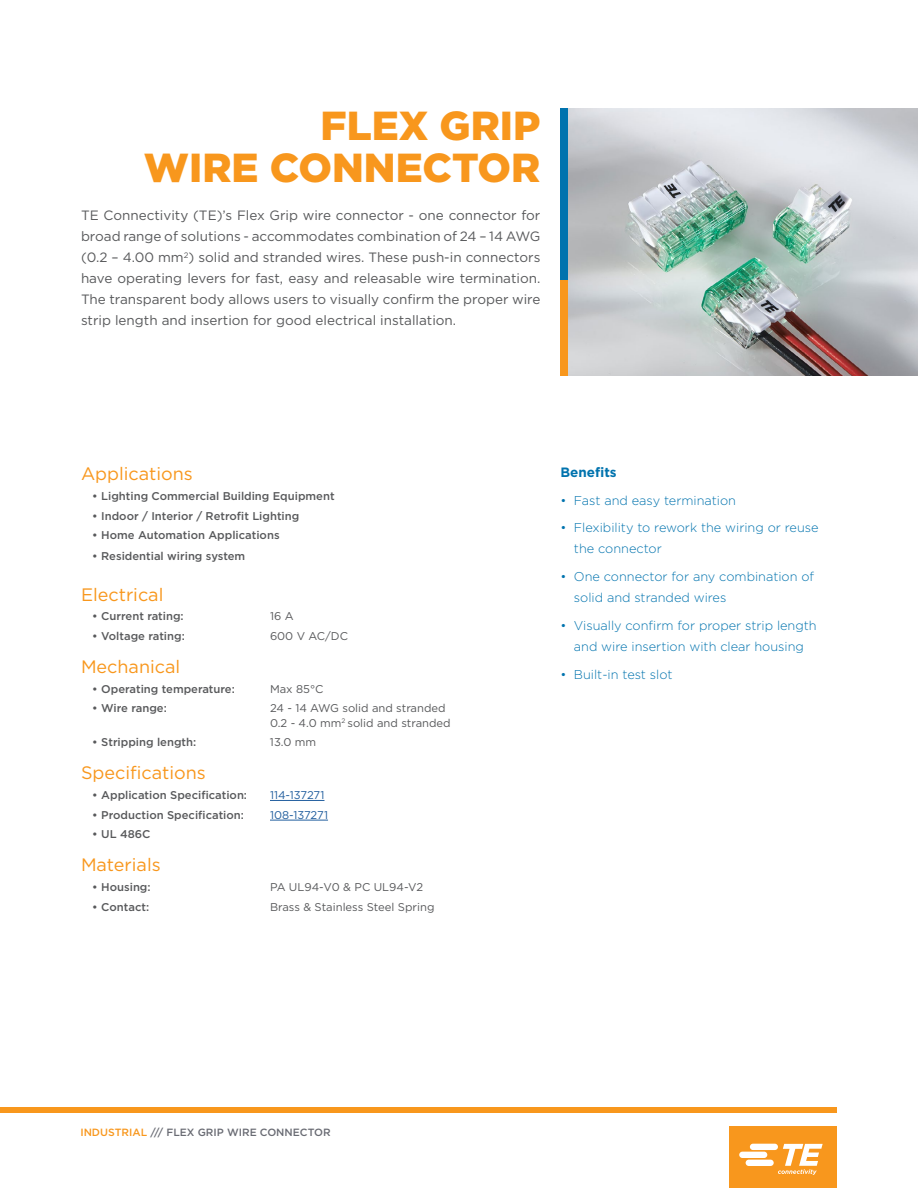
<style>
.page{position:relative;width:918px;height:1188px;background:#fff}
.page>*{position:absolute;margin:0;border:0;box-sizing:border-box;transform-origin:0 0}
.Orange_BODY_HEADINGS{font:900 40.5px/42px "Gotham";color:#f8971d;text-align:right}
.Orange_BODY_HEADINGS-2{font:18px "Gotham";color:#f8971d}
.TEXT_UNDER_BLUE_HEAD{font:13.5px/21px "Gotham";color:#58595b;text-align:justify}
.KEY_FEATURE__TITLE{font:700 13.5px "Gotham";color:#0073ae}
.t1{font:300 12.75px/21px "Gotham";color:#0073ae}
.t2{font:500 11.25px "Gotham";color:#58595b}
.t3{font:11.25px/14.2px "Gotham";color:#58595b}
.t4{font:11.25px "Gotham";color:#215e9e}
.B_Footer_Info{font:500 10.5px "Gotham";color:#696b73}
.s1{color:#f8971d}
</style>
<div class="page">
<img style="left:568px;top:108px;width:350px;height:268px">
<div style="left:560px;top:108px;width:8px;height:172px;background:#0073ae"></div>
<div style="left:560px;top:280px;width:8px;height:96px;background:#f8971d"></div>
<hr style="left:270px;top:800px;width:54px;height:1px;background:#215e9e">
<hr style="left:270px;top:820px;width:58px;height:1px;background:#215e9e">
<div style="left:0;top:1107px;width:837px;height:6px;background:#f8971d"></div>
<div style="left:729px;top:1126px;width:108px;height:62px;background:#f8971d"></div>
<svg style="left:739px;top:1144px;width:84px;height:31px"></svg>
<p class="Orange_BODY_HEADINGS" style="left:144px;top:105px;width:398px">FLEX GRIP<br>WIRE CONNECTOR</p>
<p class="TEXT_UNDER_BLUE_HEAD" style="left:81px;top:205px;width:461px">TE Connectivity (TE)’s Flex Grip wire connector - one connector for broad range of solutions - accommodates combination of 24 – 14 AWG (0.2 – 4.00 mm<sup>2</sup>) solid and stranded wires. These push-in connectors have operating levers for fast, easy and releasable wire termination.<br>The transparent body allows users to visually confirm the proper wire strip length and insertion for good electrical installation.</p>
<p class="Orange_BODY_HEADINGS-2" style="left:81px;top:462px;width:113px">Applications</p>
<p class="t2" style="left:92px;top:489px;width:244px">• Lighting Commercial Building Equipment</p>
<p class="t2" style="left:92px;top:508px;width:209px">• Indoor / Interior / Retrofit Lighting</p>
<p class="t2" style="left:92px;top:528px;width:189px">• Home Automation Applications</p>
<p class="t2" style="left:92px;top:548px;width:155px">• Residential wiring system</p>
<p class="Orange_BODY_HEADINGS-2" style="left:81px;top:583px;width:84px">Electrical</p>
<p class="t2" style="left:92px;top:609px;width:93px">• Current rating:</p>
<p class="t3" style="left:270px;top:609px;width:25px">16 A</p>
<p class="t2" style="left:92px;top:629px;width:94px">• Voltage rating:</p>
<p class="t3" style="left:270px;top:629px;width:80px">600 V AC/DC</p>
<p class="Orange_BODY_HEADINGS-2" style="left:81px;top:655px;width:101px">Mechanical</p>
<p class="t2" style="left:92px;top:681px;width:144px">• Operating temperature:</p>
<p class="t3" style="left:270px;top:681px;width:55px">Max 85°C</p>
<p class="t2" style="left:92px;top:701px;width:76px">• Wire range:</p>
<p class="t3" style="left:270px;top:701px;width:182px">24 - 14 AWG solid and stranded<br>0.2 - 4.0 mm<sup>2</sup> solid and stranded</p>
<p class="t2" style="left:92px;top:735px;width:106px">• Stripping length:</p>
<p class="t3" style="left:270px;top:735px;width:48px">13.0 mm</p>
<p class="Orange_BODY_HEADINGS-2" style="left:81px;top:761px;width:126px">Specifications</p>
<p class="t2" style="left:92px;top:788px;width:156px">• Application Specification:</p>
<p class="t4" style="left:270px;top:788px;width:56px">114-137271</p>
<p class="t2" style="left:92px;top:807px;width:153px">• Production Specification:</p>
<p class="t4" style="left:270px;top:807px;width:60px">108-137271</p>
<p class="t2" style="left:92px;top:827px;width:60px">• UL 486C</p>
<p class="Orange_BODY_HEADINGS-2" style="left:81px;top:853px;width:81px">Materials</p>
<p class="t2" style="left:92px;top:880px;width:60px">• Housing:</p>
<p class="t3" style="left:270px;top:880px;width:155px">PA UL94-V0 &amp; PC UL94-V2</p>
<p class="t2" style="left:92px;top:899px;width:58px">• Contact:</p>
<p class="t3" style="left:270px;top:899px;width:166px">Brass &amp; Stainless Steel Spring</p>
<p class="KEY_FEATURE__TITLE" style="left:560px;top:463px;width:58px">Benefits</p>
<p class="t1" style="left:560px;top:489px;width:177px">• Fast and easy termination</p>
<p class="t1" style="left:574px;top:517px;width:246px;text-indent:-14px">• Flexibility to rework the wiring or reuse the connector</p>
<p class="t1" style="left:574px;top:566px;width:242px;text-indent:-14px">• One connector for any combination of solid and stranded wires</p>
<p class="t1" style="left:560px;top:614px;width:258px;text-align:center">• Visually confirm for proper strip length and wire insertion with clear housing</p>
<p class="t1" style="left:560px;top:663px;width:114px">• Built-in test slot</p>
<p class="B_Footer_Info" style="left:80px;top:1126px;width:252px"><span class="s1">INDUSTRIAL</span> /// FLEX GRIP WIRE CONNECTOR</p>
</div>
